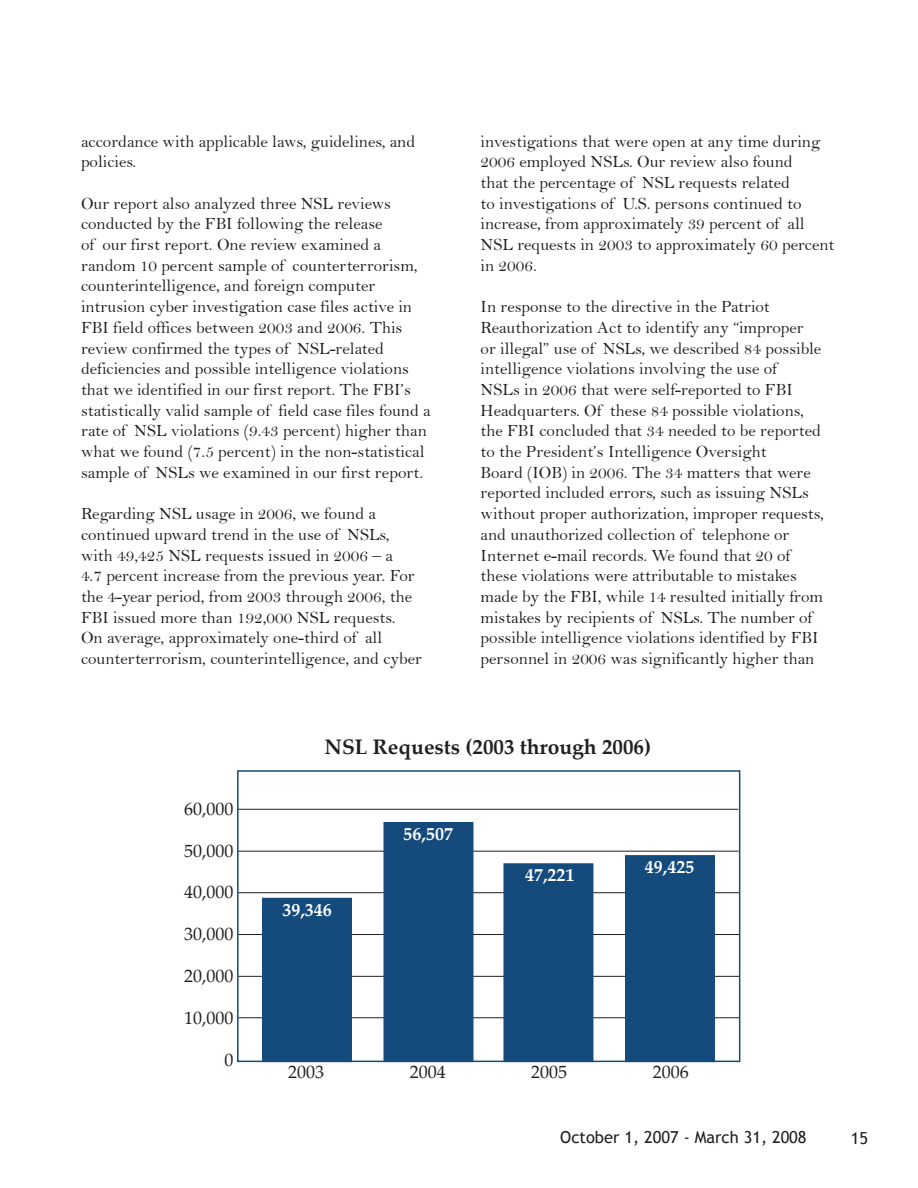
<style>
.page{position:relative;width:918px;height:1188px;background:#fff}
.page>*{position:absolute;margin:0;border:0;box-sizing:border-box;transform-origin:0 0}
.t1{font:700 21px "Palatino Linotype";color:#231f20}
.t2{font:18px "Palatino Linotype";color:#231f20}
.t3{font:700 18px "Palatino Linotype";color:#fff}
.t4{font:17.25px/20.7px "Bell";color:#231f20}
.t5{font:16.5px "Trebuchet MS";color:#231f20}
</style>
<div class="page">
<hr style="left:237px;top:809px;width:501px;height:1px;background:#231f20">
<hr style="left:238px;top:851px;width:501px;height:1px;background:#231f20">
<hr style="left:238px;top:892px;width:501px;height:1px;background:#231f20">
<hr style="left:238px;top:934px;width:501px;height:1px;background:#231f20">
<hr style="left:238px;top:976px;width:501px;height:1px;background:#231f20">
<hr style="left:238px;top:1017px;width:501px;height:1px;background:#231f20">
<div style="left:237px;top:770px;width:503px;height:292px;border:2px solid #144a7c"></div>
<div style="left:263px;top:899px;width:88px;height:162px;background:#144a7c"></div>
<div style="left:262px;top:898px;width:90px;height:164px;border:2px solid #144a7c"></div>
<div style="left:384px;top:823px;width:89px;height:238px;background:#144a7c"></div>
<div style="left:383px;top:822px;width:90px;height:240px;border:2px solid #144a7c"></div>
<div style="left:504px;top:864px;width:89px;height:197px;background:#144a7c"></div>
<div style="left:503px;top:863px;width:90px;height:199px;border:2px solid #144a7c"></div>
<div style="left:626px;top:856px;width:88px;height:205px;background:#144a7c"></div>
<div style="left:625px;top:855px;width:90px;height:207px;border:2px solid #144a7c"></div>
<p class="t4" style="left:81px;top:131px;width:336px">accordance with applicable laws, guidelines, and policies.</p>
<p class="t4" style="left:81px;top:193px;width:351px">Our report also analyzed three NSL reviews conducted by the FBI following the release<br>of our first report. One review examined a random 10 percent sample of counterterrorism, counterintelligence, and foreign computer intrusion cyber investigation case files active in FBI field offices between 2003 and 2006. This review confirmed the types of NSL-related deficiencies and possible intelligence violations that we identified in our first report. The FBI’s statistically valid sample of field case files found a rate of NSL violations (9.43 percent) higher than what we found (7.5 percent) in the non-statistical sample of NSLs we examined in our first report.</p>
<p class="t4" style="left:81px;top:503px;width:343px">Regarding NSL usage in 2006, we found a continued upward trend in the use of NSLs, with 49,425 NSL requests issued in 2006 – a<br>4.7 percent increase from the previous year. For the 4-year period, from 2003 through 2006, the FBI issued more than 192,000 NSL requests.<br>On average, approximately one-third of all counterterrorism, counterintelligence, and cyber</p>
<p class="t4" style="left:481px;top:131px;width:355px">investigations that were open at any time during 2006 employed NSLs. Our review also found<br>that the percentage of NSL requests related<br>to investigations of U.S. persons continued to increase, from approximately 39 percent of all NSL requests in 2003 to approximately 60 percent in 2006.</p>
<p class="t4" style="left:481px;top:296px;width:345px">In response to the directive in the Patriot Reauthorization Act to identify any “improper<br>or illegal” use of NSLs, we described 84 possible intelligence violations involving the use of<br>NSLs in 2006 that were self-reported to FBI Headquarters. Of these 84 possible violations, the FBI concluded that 34 needed to be reported to the President’s Intelligence Oversight<br>Board (IOB) in 2006. The 34 matters that were reported included errors, such as issuing NSLs without proper authorization, improper requests, and unauthorized collection of telephone or Internet e-mail records. We found that 20 of these violations were attributable to mistakes made by the FBI, while 14 resulted initially from mistakes by recipients of NSLs. The number of possible intelligence violations identified by FBI personnel in 2006 was significantly higher than</p>
<p class="t2" style="left:184px;top:796px;width:51px">60,000</p>
<p class="t2" style="left:184px;top:838px;width:51px">50,000</p>
<p class="t2" style="left:184px;top:880px;width:51px">40,000</p>
<p class="t2" style="left:184px;top:921px;width:51px">30,000</p>
<p class="t2" style="left:184px;top:963px;width:51px">20,000</p>
<p class="t2" style="left:184px;top:1005px;width:51px">10,000</p>
<p class="t2" style="left:225px;top:1047px;width:10px">0</p>
<p class="t1" style="left:325px;top:732px;width:328px">NSL Requests (2003 through 2006)</p>
<p class="t3" style="left:282px;top:897px;width:51px">39,346</p>
<p class="t3" style="left:404px;top:821px;width:51px">56,507</p>
<p class="t3" style="left:525px;top:862px;width:51px">47,221</p>
<p class="t3" style="left:645px;top:854px;width:51px">49,425</p>
<p class="t2" style="left:288px;top:1059px;width:37px">2003</p>
<p class="t2" style="left:410px;top:1059px;width:37px">2004</p>
<p class="t2" style="left:531px;top:1059px;width:37px">2005</p>
<p class="t2" style="left:653px;top:1059px;width:37px">2006</p>
<p class="t5" style="left:560px;top:1128px;width:248px">October 1, 2007 - March 31, 2008</p>
<p class="t5" style="left:851px;top:1128px;width:19px">15</p>
</div>
